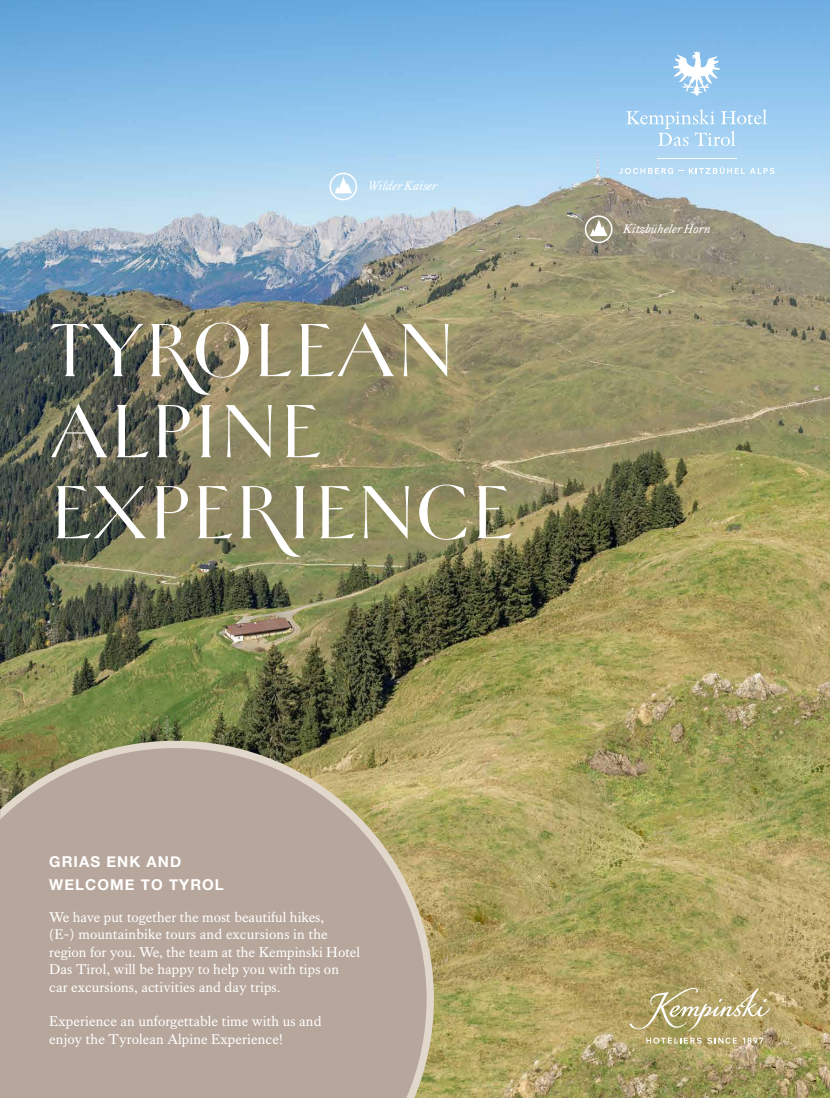
<style>
.page{position:relative;width:830px;height:1098px;background:#fff}
.page>*{position:absolute;margin:0;border:0;box-sizing:border-box;transform-origin:0 0}
.t1{font:84px/81px "Helene Hess";color:#fff}
.t2{font:700 15px/22.5px "Helvetica Neue";letter-spacing:.07em;color:#fff}
.t3{font:14.55px/17.4px "Kings Caslon";letter-spacing:.005em;color:#fff}
.t4{font:italic 12.75px "Kings Caslon";color:#fff}
</style>
<div class="page">
<img style="left:0;top:0;width:829px;height:1097px">
<svg style="left:0;top:740px;width:433px;height:357px;background:#b5a595"></svg>
<svg style="left:626px;top:109px;width:140px;height:37px;background:#aed6f3"></svg>
<svg style="left:618px;top:168px;width:54px;height:6px"></svg>
<svg style="left:678px;top:166px;width:96px;height:8px"></svg>
<hr style="left:656px;top:158px;width:80px;height:1px;background:#fff">
<svg style="left:672px;top:51px;width:48px;height:45px"></svg>
<svg style="left:646px;top:1037px;width:55px;height:6px"></svg>
<svg style="left:707px;top:1037px;width:29px;height:6px"></svg>
<svg style="left:742px;top:1037px;width:20px;height:6px"></svg>
<svg style="left:629px;top:987px;width:140px;height:43px;background:#b9ac76"></svg>
<div style="left:329px;top:173px;width:28px;height:27px;border:2px solid #fff;border-radius:50%"></div>
<svg style="left:334px;top:177px;width:18px;height:16px"></svg>
<div style="left:584px;top:215px;width:28px;height:28px;border:2px solid #fff;border-radius:50%"></div>
<svg style="left:589px;top:219px;width:18px;height:17px"></svg>
<p class="t4" style="left:367px;top:178px;width:71px">Wilder Kaiser</p>
<h1 class="t1" style="left:49px;top:311px;width:465px">TYROLEAN<br>ALPINE<br>EXPERIENCE</h1>
<p class="t4" style="left:623px;top:221px;width:89px">Kitzbüheler Horn</p>
<p class="t2" style="left:49px;top:850px;width:176px">GRIAS ENK AND<br>WELCOME TO TYROL</p>
<p class="t3" style="left:49px;top:907px;width:312px">We have put together the most beautiful hikes,<br>(E-) mountainbike tours and excursions in the region for you. We, the team at the Kempinski Hotel Das Tirol, will be happy to help you with tips on car excursions, activities and day trips.</p>
<p class="t3" style="left:49px;top:1012px;width:273px">Experience an unforgettable time with us and enjoy the Tyrolean Alpine Experience!</p>
</div>
